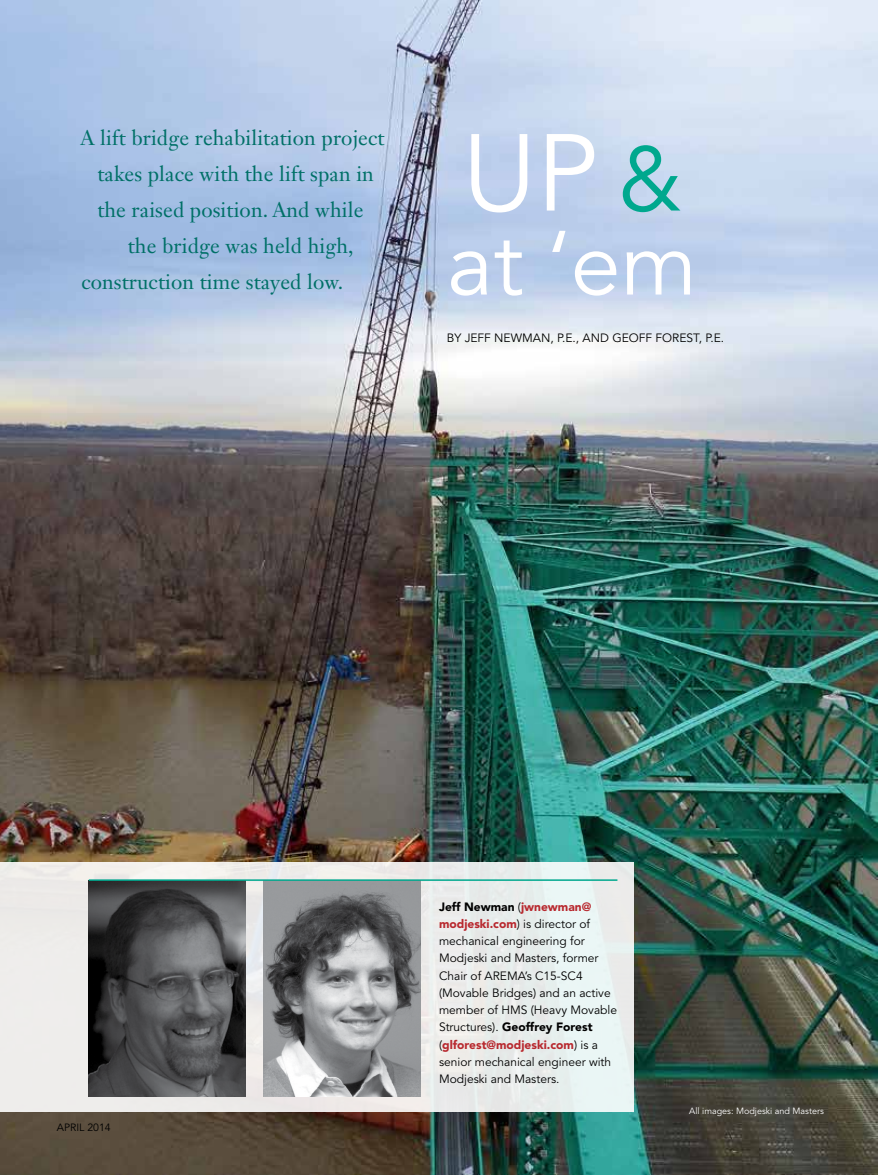
<style>
.page{position:relative;width:878px;height:1175px;background:#fff}
.page>*{position:absolute;margin:0;border:0;box-sizing:border-box;transform-origin:0 0}
.t1{font:108px "Avenir LT Std";color:#fff}
.t2{font:90px "Avenir LT Std";color:#fff}
.t3{font:21px/36px "Janson Text LT Std";letter-spacing:.005em;color:#007067;text-align:center}
.t4{font:12px/17.2px "Avenir LT Std";color:#000}
.t5{font:10.5px "Avenir LT Std";color:#000}
.t6{font:9px "Avenir LT Std";color:#fff}
.s1{font-size:90px;color:#00a88e}
.s2{font-weight:900}
.s3{font-weight:900;color:#b8292f}
</style>
<div class="page">
<img style="left:0;top:0;width:877px;height:1174px">
<div style="left:0;top:862px;width:634px;height:250px;background:#ebedeb"></div>
<img style="left:89px;top:880px;width:156px;height:216px">
<img style="left:264px;top:880px;width:156px;height:216px">
<hr style="left:89px;top:879px;width:528px;height:1px;background:#00a88e">
<h3 class="t3" style="left:80px;top:119px;width:305px">A lift bridge rehabilitation project takes place with the lift span in the raised position. And while</h3>
<h3 class="t3" style="left:81px;top:227px;width:274px;text-align:left;text-indent:46px">the bridge was held high, construction time stayed low.</h3>
<h1 class="t1" style="left:462px;top:111px;width:221px">Up <span class="s1">&amp;</span></h1>
<h2 class="t2" style="left:446px;top:212px;width:252px">at ‘em</h2>
<p class="t4" style="left:447px;top:330px;width:279px">By Jeff Newman , P.E., an d Geoff Forest, P.E.</p>
<p class="t5" style="left:57px;top:1121px;width:55px">april 2014</p>
<p class="t4" style="left:439px;top:898px;width:161px"><span class="s2">Jeff Newman</span> (<span class="s3">jwnewman@ modjeski.com</span>) is director of mechanical engineering for<br>M odjeski and M asters, former<br>Chair of AREMA</p>
<p class="t4" style="left:439px;top:967px;width:180px;text-indent:86px">’s C15-SC4 (Movable Bridges) and an active member of HMS (Heavy Movable<br>Structures). <span class="s2">Geoffrey Forest </span>(<span class="s3">glforest@modjeski.com</span>) is a senior mechanical engineer with<br>M odjeski and M asters.</p>
<p class="t6" style="left:689px;top:1105px;width:136px">All images: Modjeski and Masters</p>
</div>
